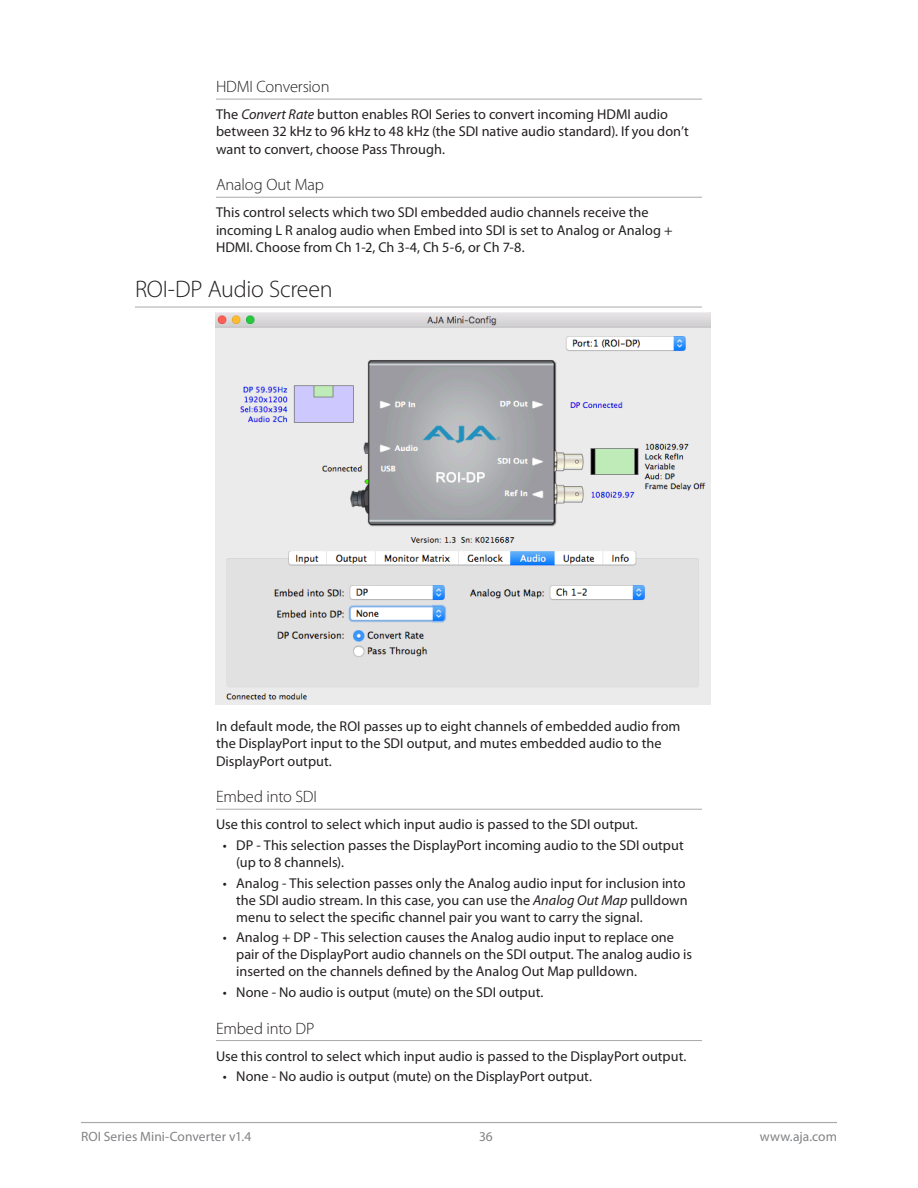
<style>
.page{position:relative;width:918px;height:1188px;background:#fff}
.page>*{position:absolute;margin:0;border:0;box-sizing:border-box;transform-origin:0 0}
._2Head{font:300 24px "Myriad Pro";letter-spacing:-.01em;color:#231f20}
._4Head{font:300 16.5px "Myriad Pro";letter-spacing:-.01em;color:#231f20}
.Body{font:14.25px/17.1px "Myriad Pro";letter-spacing:.005em;color:#231f20}
.t1{font:13.5px "Myriad Pro";letter-spacing:.005em;color:#808285}
.s1{font-style:italic}
</style>
<div class="page">
<hr style="left:81px;top:1122px;width:756px;height:1px;background:#a8a9ad">
<hr style="left:216px;top:99px;width:486px;height:1px;background:#a8a9ad">
<hr style="left:216px;top:197px;width:486px;height:1px;background:#a8a9ad">
<hr style="left:135px;top:307px;width:567px;height:1px;background:#a8a9ad">
<hr style="left:216px;top:809px;width:486px;height:1px;background:#a8a9ad">
<hr style="left:216px;top:1040px;width:486px;height:1px;background:#a8a9ad">
<img style="left:216px;top:312px;width:495px;height:392px">
<p class="_4Head" style="left:216px;top:78px;width:115px">HDMI Conversion</p>
<p class="Body" style="left:216px;top:106px;width:474px">The <span class="s1">Convert Rate</span> button enables ROI Series to convert incoming HDMI audio between 32 kHz to 96 kHz to 48 kHz (the SDI native audio standard). If you don’t want to convert, choose Pass Through.</p>
<p class="_4Head" style="left:216px;top:176px;width:110px">Analog Out Map</p>
<p class="Body" style="left:216px;top:204px;width:458px">This control selects which two SDI embedded audio channels receive the incoming L R analog audio when Embed into SDI is set to Analog or Analog +<br>HDMI. Choose from Ch 1‑2, Ch 3-4, Ch 5-6, or Ch 7-8.</p>
<p class="_2Head" style="left:135px;top:276px;width:199px">ROI-DP Audio Screen</p>
<p class="Body" style="left:216px;top:718px;width:466px">In default mode, the ROI passes up to eight channels of embedded audio from the DisplayPort input to the SDI output, and mutes embedded audio to the<br>DisplayPort output.</p>
<p class="_4Head" style="left:216px;top:788px;width:102px">Embed into SDI</p>
<p class="Body" style="left:216px;top:816px;width:423px">Use this control to select which input audio is passed to the SDI output.</p>
<p class="Body" style="left:236px;top:836px;width:449px;text-indent:-14px">• DP - This selection passes the DisplayPort incoming audio to the SDI output (up to 8 channels).</p>
<p class="Body" style="left:236px;top:874px;width:453px;text-indent:-14px">• Analog - This selection passes only the Analog audio input for inclusion into the SDI audio stream. In this case, you can use the <span class="s1">Analog Out Map</span> pulldown menu to select the specific channel pair you want to carry the signal.</p>
<p class="Body" style="left:236px;top:929px;width:457px;text-indent:-14px">• Analog + DP - This selection causes the Analog audio input to replace one pair of the DisplayPort audio channels on the SDI output. The analog audio is inserted on the channels defined by the Analog Out Map pulldown.</p>
<p class="Body" style="left:223px;top:983px;width:322px">• None - No audio is output (mute) on the SDI output.</p>
<p class="_4Head" style="left:216px;top:1019px;width:100px">Embed into DP</p>
<p class="Body" style="left:216px;top:1047px;width:472px">Use this control to select which input audio is passed to the DisplayPort output.</p>
<p class="Body" style="left:223px;top:1068px;width:371px">• None - No audio is output (mute) on the DisplayPort output.</p>
<p class="t1" style="left:81px;top:1128px;width:172px">ROI Series Mini-Converter v1.4</p>
<p class="t1" style="left:479px;top:1128px;width:15px">36</p>
<p class="t1" style="left:760px;top:1128px;width:79px">www.aja.com</p>
</div>
